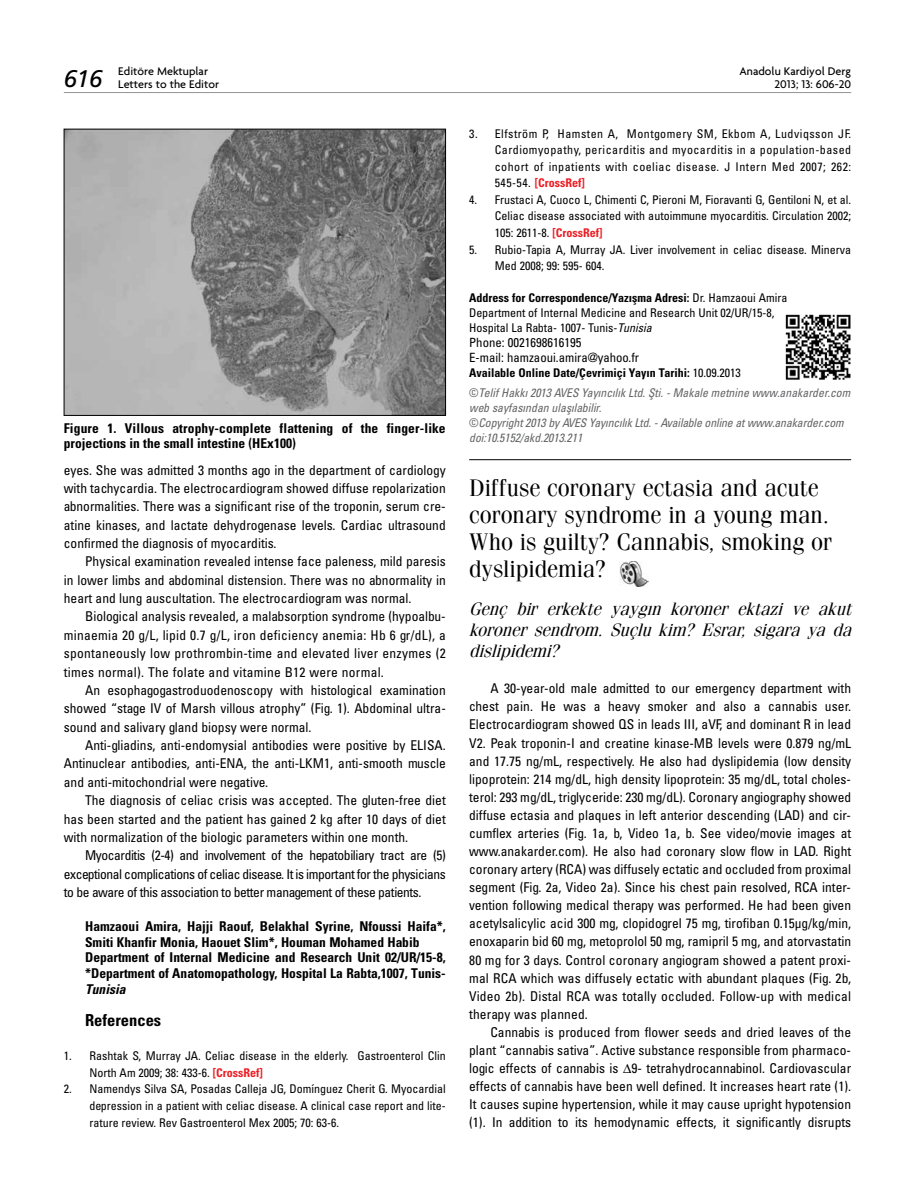
<style>
.page{position:relative;width:915px;height:1191px;background:#fff}
.page>*{position:absolute;margin:0;border:0;box-sizing:border-box;transform-origin:0 0}
.t1{font:24px/27px "Fenice Tr";color:#000}
.t2{font:24px "Frutiger Italic Tr";color:#000}
.t3{font:italic 18px/21.1px "Fenice Tr";color:#000;text-align:justify}
.t4{font:16.5px "Univers Cond Bd Tr";color:#000}
.t5{font:13.5px/18.1px "Univers Condensed Tr";color:#000;text-align:justify}
.t6{font:13.5px/15.6px "Univers Cond Bd Tr";color:#000}
.t7{font:13.5px "Univers Cond Bd Ita Tr";color:#000}
.t8{font:12.75px/15px "Univers Condensed Tr";color:#000}
.t9{font:12px/16.5px "Univers Condensed Tr";color:#000}
.t10{font:12px/15px "Univers Cond Ita Tr";color:#636466}
.t11{font:12px "Univers Cond Bd Tr";color:#000}
.t12{font:500 12px/13.5px "Firma";color:#000}
.t13{font:12px "Univers Cond Bd Tr";color:#ed1d24}
.s1{font-family:"Univers Cond Bd Tr";color:#ed1d24}
.s2{font-family:"Univers Condensed Tr";color:#000}
.s3{font-family:"Univers Condensed Tr"}
.s4{font-family:"Univers Cond Ita Tr"}
</style>
<div class="page">
<hr style="left:469px;top:459px;width:381px;height:1px;background:#000">
<img style="left:66px;top:131px;width:377px;height:282px">
<img style="left:619px;top:561px;width:29px;height:25px">
<hr style="left:64px;top:92px;width:786px;height:1px;background:#939598">
<img style="left:785px;top:314px;width:65px;height:66px">
<p class="t12" style="left:118px;top:64px;width:102px">Editöre Mektuplar<br>Letters to the Editor</p>
<p class="t12" style="left:739px;top:64px;width:113px">Anadolu Kardiyol Derg</p>
<h1 class="t2" style="left:64px;top:65px;width:40px">616</h1>
<p class="t12" style="left:774px;top:78px;width:78px">2013; 13: 606-20</p>
<p class="t6" style="left:64px;top:420px;width:383px;line-height:15px">Figure 1. Villous atrophy-complete flattening of the finger-like projections in the small intestine (HEx100)</p>
<p class="t5" style="left:64px;top:460px;width:383px">eyes. She was admitted 3 months ago in the department of cardiology with tachycardia. The electrocardiogram showed diffuse repolarization abnormalities. There was a significant rise of the troponin, serum cre&shy;atine kinases, and lactate dehydrogenase levels. Cardiac ultrasound confirmed the diagnosis of myocarditis.</p>
<p class="t5" style="left:64px;top:552px;width:383px;text-indent:21px">Physical examination revealed intense face paleness, mild paresis in lower limbs and abdominal distension. There was no abnormality in heart and lung auscultation. The electrocardiogram was normal.</p>
<p class="t5" style="left:64px;top:607px;width:383px;text-indent:21px">Biological analysis revealed, a malabsorption syndrome (hypoalbu&shy;minaemia 20 g/L, lipid 0.7 g/L, iron deficiency anemia: Hb 6 gr/dL), a spontaneously low prothrombin-time and elevated liver enzymes (2 times normal). The folate and vitamine B12 were normal.</p>
<p class="t5" style="left:64px;top:680px;width:383px;text-indent:21px">An esophagogastroduodenoscopy with histological examination showed “stage IV of Marsh villous atrophy” (Fig. 1). Abdominal ultra&shy;sound and salivary gland biopsy were normal.</p>
<p class="t5" style="left:64px;top:735px;width:383px;text-indent:21px">Anti-gliadins, anti-endomysial antibodies were positive by ELISA.<br>Antinuclear antibodies, anti-ENA, the anti-LKM1, anti-smooth muscle and anti-mitochondrial were negative.</p>
<p class="t5" style="left:64px;top:791px;width:383px;text-indent:21px">The diagnosis of celiac crisis was accepted. The gluten-free diet has been started and the patient has gained 2 kg after 10 days of diet with normalization of the biologic parameters within one month.</p>
<p class="t5" style="left:64px;top:846px;width:383px;text-indent:21px">Myocarditis (2-4) and involvement of the hepatobiliary tract are (5) exceptional complications of celiac disease. It is important for the physicians to be aware of this association to better management of these patients.</p>
<p class="t6" style="left:85px;top:918px;width:362px">Hamzaoui Amira, Hajji Raouf, Belakhal Syrine, Nfoussi Haifa*, Smiti Khanfir Monia, Haouet Slim*, Houman Mohamed Habib Department of Internal Medicine and Research Unit 02/UR/15-8, *Department of Anatomopathology, Hospital La Rabta,1007, Tunis-</p>
<p class="t7" style="left:85px;top:980px;width:42px">Tunisia</p>
<p class="t4" style="left:85px;top:1010px;width:78px">References</p>
<p class="t9" style="left:89px;top:1046px;width:358px;text-indent:-26px">1. Rashtak S, Murray JA. Celiac disease in the elderly. Gastroenterol Clin<br>North Am 2009; 38: 433-6. <span class="s1">[CrossRef]</span></p>
<p class="t9" style="left:89px;top:1080px;width:358px;text-align:justify;text-indent:-26px">2. Namendys Silva SA, Posadas Calleja JG, Domínguez Cherit G. Myocardial depression in a patient with celiac disease. A clinical case report and lite&shy;rature review. Rev Gastroenterol Mex 2005; 70: 63-6.</p>
<p class="t9" style="left:494px;top:125px;width:358px;text-align:justify;text-indent:-26px">3. Elfström P, Hamsten A, Montgomery SM, Ekbom A, Ludviqsson JF.<br>Cardiomyopathy, pericarditis and myocarditis in a population-based cohort of inpatients with coeliac disease. J Intern Med 2007; 262:</p>
<p class="t13" style="left:494px;top:176px;width:92px"><span class="s2">545-54.</span> [CrossRef]</p>
<p class="t9" style="left:494px;top:191px;width:358px;text-align:justify;text-indent:-26px">4. Frustaci A, Cuoco L, Chimenti C, Pieroni M, Fioravanti G, Gentiloni N, et al.<br>Celiac disease associated with autoimmune myocarditis. Circulation 2002; 105: 2611-8. <span class="s1">[CrossRef]</span></p>
<p class="t9" style="left:494px;top:241px;width:358px;text-indent:-26px">5. Rubio-Tapia A, Murray JA. Liver involvement in celiac disease. Minerva<br>Med 2008; 99: 595- 604.</p>
<p class="t11" style="left:469px;top:290px;width:320px">Address for Correspondence/Yaz›şma Adresi: <span class="s3">Dr. Hamzaoui Amira</span></p>
<p class="t9" style="left:469px;top:305px;width:307px;line-height:15px">Department of Internal Medicine and Research Unit 02/UR/15-8,<br>Hospital La Rabta- 1007- Tunis-<span class="s4">Tunisia</span></p>
<p class="t8" style="left:469px;top:335px;width:171px">Phone: 0021698616195<br>E-mail: hamzaoui.amira@yahoo.fr</p>
<p class="t11" style="left:469px;top:365px;width:273px">Available Online Date/Çevrimiçi Yayın Tarihi: <span class="s3">10.09.2013</span></p>
<p class="t10" style="left:469px;top:384px;width:382px"><span class="s3">©</span>Telif Hakk› 2013 AVES Yay›nc›l›k Ltd. Şti. - Makale metnine www.anakarder.com web sayfas›ndan ulaş›labilir.<br><span class="s3">©</span>Copyright 2013 by AVES Yay›nc›l›k Ltd. - Available online at www.anakarder.com doi:10.5152/akd.2013.211</p>
<h1 class="t1" style="left:469px;top:474px;width:364px">Diffuse coronary ectasia and acute coronary syndrome in a young man.<br>Who is guilty? Cannabis, smoking or dyslipidemia?</h1>
<h2 class="t3" style="left:469px;top:598px;width:389px">Genç bir erkekte yaygın koroner ektazi ve akut koroner sendrom. Suçlu kim? Esrar, sigara ya da dislipidemi?</h2>
<p class="t5" style="left:469px;top:679px;width:383px;text-indent:21px">A 30-year-old male admitted to our emergency department with chest pain. He was a heavy smoker and also a cannabis user.<br>Electrocardiogram showed QS in leads III, aVF, and dominant R in lead V2. Peak troponin-I and creatine kinase-MB levels were 0.879 ng/mL and 17.75 ng/mL, respectively. He also had dyslipidemia (low density lipoprotein: 214 mg/dL, high density lipoprotein: 35 mg/dL, total choles&shy;terol: 293 mg/dL, triglyceride: 230 mg/dL). Coronary angiography showed diffuse ectasia and plaques in left anterior descending (LAD) and cir&shy;cumflex arteries (Fig. 1a, b, Video 1a, b. See video/movie images at www.anakarder.com). He also had coronary slow flow in LAD. Right coronary artery (RCA) was diffusely ectatic and occluded from proximal segment (Fig. 2a, Video 2a). Since his chest pain resolved, RCA inter&shy;vention following medical therapy was performed. He had been given acetylsalicylic acid 300 mg, clopidogrel 75 mg, tirofiban 0.15µg/kg/min, enoxaparin bid 60 mg, metoprolol 50 mg, ramipril 5 mg, and atorvastatin 80 mg for 3 days. Control coronary angiogram showed a patent proxi&shy;mal RCA which was diffusely ectatic with abundant plaques (Fig. 2b, Video 2b). Distal RCA was totally occluded. Follow-up with medical therapy was planned.</p>
<p class="t5" style="left:469px;top:1022px;width:383px;text-indent:21px">Cannabis is produced from flower seeds and dried leaves of the plant “cannabis sativa”. Active substance responsible from pharmaco&shy;logic effects of cannabis is Δ9- tetrahydrocannabinol. Cardiovascular effects of cannabis have been well defined. It increases heart rate (1).<br>It causes supine hypertension, while it may cause upright hypotension (1). In addition to its hemodynamic effects, it significantly disrupts</p>
</div>
